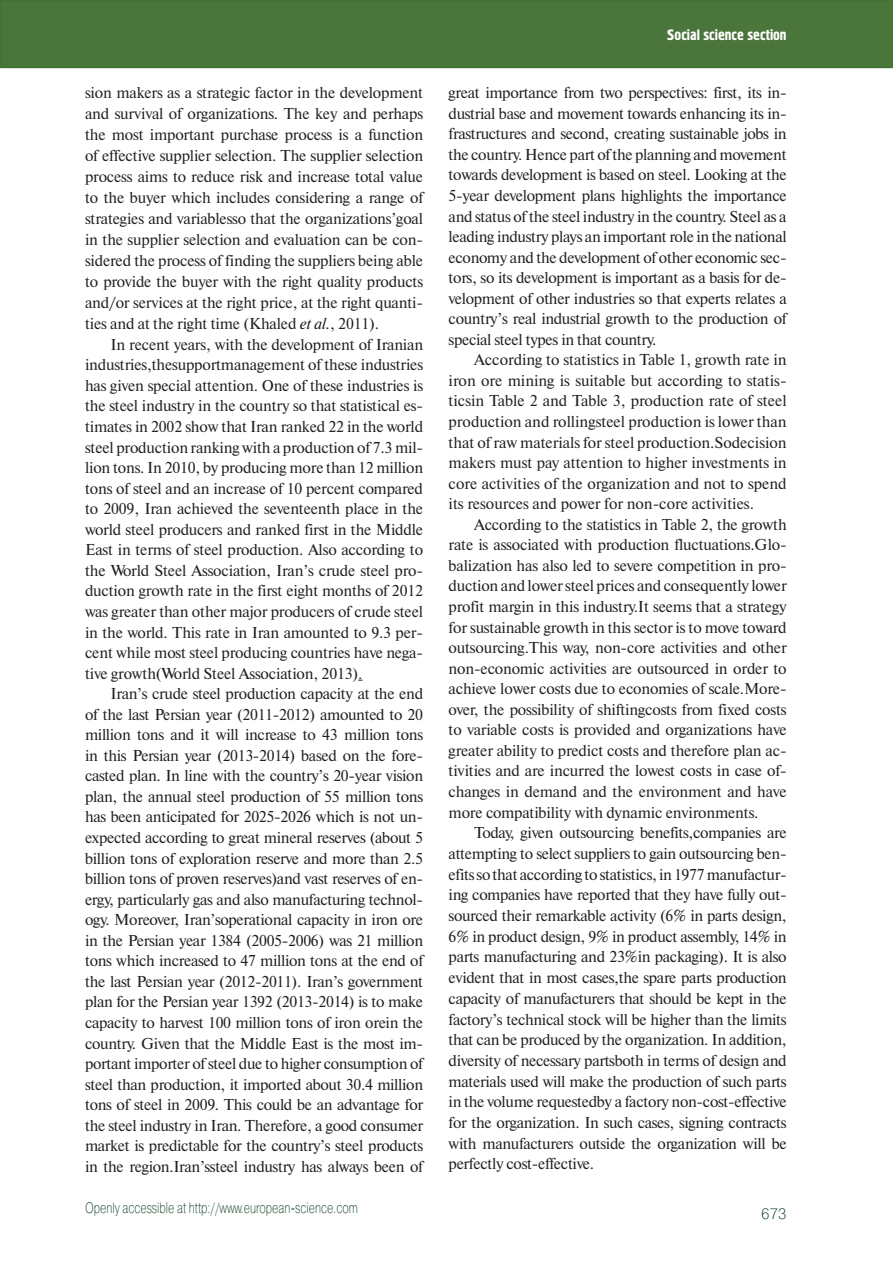
<style>
.page{position:relative;width:893px;height:1263px;background:#fff}
.page>*{position:absolute;margin:0;border:0;box-sizing:border-box;transform-origin:0 0}
.Текст_статьи{font:15.75px/20.5px "Newton C";letter-spacing:-.01em;color:#231f20;text-align:justify}
.Нижний_колонтитул{font:15px "Pragmatica Light C";color:#0b3e1f;scale:.75 1}
.Верхний_колонтитул{font:15px "Hermes C";color:#fff}
.Колонцифра{font:15px "Pragmatica Light C";color:#0b3e1f}
.s1{font-style:italic}
.s2{color:#0b3e1f}
</style>
<div class="page">
<div style="left:1px;top:1px;width:891px;height:66px;background:#4a763b"></div>
<div style="left:0;top:0;width:893px;height:68px;border:2px solid #417236"></div>
<p class="Текст_статьи" style="left:85px;top:82px;width:340px;line-height:21px">sion makers as a strategic factor in the development and survival of organizations. The key and perhaps the most important purchase process is a function of effective supplier selection. The supplier selection process aims to reduce risk and increase total value to the buyer which includes considering a range of strategies and variablesso that the organizations’goal in the supplier selection and evaluation can be con&shy;sidered the process of finding the suppliers being able to provide the buyer with the right quality products and/or services at the right price, at the right quanti&shy;ties and at the right time (Khaled <span class="s1">et al.</span>, 2011).</p>
<p class="Текст_статьи" style="left:85px;top:334px;width:340px;text-indent:26px">In recent years, with the development of Iranian industries,thesupportmanagement of these industries has given special attention. One of these industries is the steel industry in the country so that statistical es&shy;timates in 2002 show that Iran ranked 22 in the world steel production ranking with a production of 7.3 mil&shy;lion tons. In 2010, by producing more than 12 million tons of steel and an increase of 10 percent compared to 2009, Iran achieved the seventeenth place in the world steel producers and ranked first in the Middle East in terms of steel production. Also according to the World Steel Association, Iran’s crude steel pro&shy;duction growth rate in the first eight months of 2012 was greater than other major producers of crude steel in the world. This rate in Iran amounted to 9.3 per&shy;cent while most steel producing countries have nega&shy;tive growth(World Steel Association, 2013)<span class="s2">.</span></p>
<p class="Текст_статьи" style="left:85px;top:683px;width:340px;text-indent:26px">Iran’s crude steel production capacity at the end of the last Persian year (2011-2012) amounted to 20 million tons and it will increase to 43 million tons in this Persian year (2013-2014) based on the fore&shy;casted plan. In line with the country’s 20-year vision plan, the annual steel production of 55 million tons has been anticipated for 2025-2026 which is not un&shy;expected according to great mineral reserves (about 5 billion tons of exploration reserve and more than 2.5 billion tons of proven reserves)and vast reserves of en&shy;ergy, particularly gas and also manufacturing technol&shy;ogy. Moreover, Iran’soperational capacity in iron ore in the Persian year 1384 (2005-2006) was 21 million tons which increased to 47 million tons at the end of the last Persian year (2012-2011). Iran’s government plan for the Persian year 1392 (2013-2014) is to make capacity to harvest 100 million tons of iron orein the country. Given that the Middle East is the most im&shy;portant importer of steel due to higher consumption of steel than production, it imported about 30.4 million tons of steel in 2009. This could be an advantage for the steel industry in Iran. Therefore, a good consumer market is predictable for the country’s steel products in the region.Iran’ssteel industry has always been of</p>
<p class="Нижний_колонтитул" style="left:85px;top:1199px;width:365px">Openly accessible at http://www.european-science.com</p>
<p class="Верхний_колонтитул" style="left:667px;top:26px;width:121px">Social science section</p>
<p class="Текст_статьи" style="left:449px;top:83px;width:340px">great importance from two perspectives: first, its in&shy;dustrial base and movement towards enhancing its in&shy;frastructures and second, creating sustainable jobs in the country. Hence part of the planning and movement towards development is based on steel. Looking at the 5-year development plans highlights the importance and status of the steel industry in the country. Steel as a leading industry plays an important role in the national economy and the development of other economic sec&shy;tors, so its development is important as a basis for de&shy;velopment of other industries so that experts relates a country’s real industrial growth to the production of special steel types in that country.</p>
<p class="Текст_статьи" style="left:449px;top:350px;width:340px;text-indent:26px">According to statistics in Table 1, growth rate in iron ore mining is suitable but according to statis&shy;ticsin Table 2 and Table 3, production rate of steel production and rollingsteel production is lower than that of raw materials for steel production.Sodecision makers must pay attention to higher investments in core activities of the organization and not to spend its resources and power for non-core activities.</p>
<p class="Текст_статьи" style="left:449px;top:514px;width:340px;text-indent:26px">According to the statistics in Table 2, the growth rate is associated with production fluctuations.Glo&shy;balization has also led to severe competition in pro&shy;duction and lower steel prices and consequently lower profit margin in this industry.It seems that a strategy for sustainable growth in this sector is to move toward outsourcing.This way, non-core activities and other non-economic activities are outsourced in order to achieve lower costs due to economies of scale.More&shy;over, the possibility of shiftingcosts from fixed costs to variable costs is provided and organizations have greater ability to predict costs and therefore plan ac&shy;tivities and are incurred the lowest costs in case of&shy;changes in demand and the environment and have more compatibility with dynamic environments.</p>
<p class="Текст_статьи" style="left:449px;top:822px;width:340px;text-indent:26px">Today, given outsourcing benefits,companies are attempting to select suppliers to gain outsourcing ben&shy;efits so that according to statistics, in 1977 manufactur&shy;ing companies have reported that they have fully out&shy;sourced their remarkable activity (6% in parts design, 6% in product design, 9% in product assembly, 14% in parts manufacturing and 23%in packaging). It is also evident that in most cases,the spare parts production capacity of manufacturers that should be kept in the factory’s technical stock will be higher than the limits that can be produced by the organization. In addition, diversity of necessary partsboth in terms of design and materials used will make the production of such parts in the volume requestedby a factory non-cost-effective for the organization. In such cases, signing contracts with manufacturers outside the organization will be perfectly cost-effective.</p>
<p class="Колонцифра" style="left:761px;top:1205px;width:27px">673</p>
</div>
